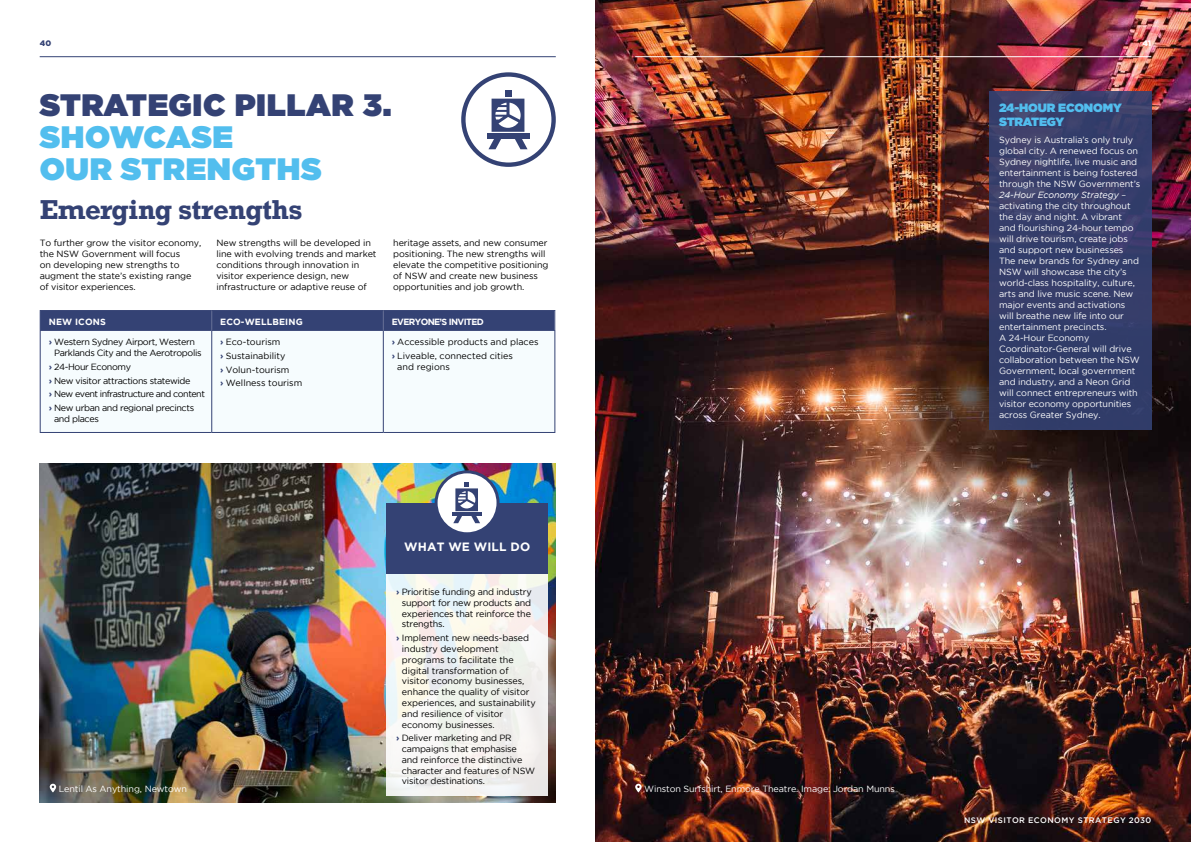
<style>
.page{position:relative;width:1191px;height:842px;background:#fff}
.page>*{position:absolute;margin:0;border:0;box-sizing:border-box;transform-origin:0 0}
.t1{font:900 31px/32px "Gotham";letter-spacing:.02em;color:#52beee}
.t2{font:900 31px "Gotham";letter-spacing:.02em;color:#344274}
.t3{font:700 25.7px "Rockwell";letter-spacing:-.02em;color:#344274}
.t4{font:900 12px/14px "Gotham";letter-spacing:-.01em;color:#52beee}
.t5{font:700 12px "Gotham";letter-spacing:.015em;color:#fff}
.t6{font:9px/10.8px "Gotham";letter-spacing:-.01em;color:#000}
.t7{font:9px/11px "Gotham";letter-spacing:-.01em;color:#fff}
.t8{font:9px/13.6px "Gotham";letter-spacing:-.04em;color:#000}
.t9{font:700 9px "Gotham";letter-spacing:.015em;color:#fff}
.t10{font:700 9px "Gotham";letter-spacing:-.065em;color:#fff}
.t11{font:500 8px "Gotham";letter-spacing:.055em;color:#fff}
.t12{font:900 8px "Gotham";color:#344274}
.t13{font:900 8px "Gotham";color:#fff}
.s1{font-weight:700;color:#344274}
.s2{font-style:italic}
</style>
<div class="page">
<img style="left:595px;top:0;width:596px;height:842px">
<hr style="left:635px;top:56px;width:516px;height:1px;background:#fff">
<hr style="left:40px;top:56px;width:516px;height:1px;background:#344274">
<div style="left:41px;top:331px;width:513px;height:101px;background:#f6fcfe"></div>
<hr style="left:40px;top:310px;width:172px;height:1px;background:#344274">
<hr style="left:212px;top:310px;width:171px;height:1px;background:#344274">
<hr style="left:383px;top:310px;width:172px;height:1px;background:#344274">
<hr style="left:40px;top:330px;width:172px;height:1px;background:#344274">
<hr style="left:40px;top:331px;width:1px;height:101px;background:#344274">
<hr style="left:212px;top:330px;width:171px;height:1px;background:#344274">
<hr style="left:211px;top:331px;width:1px;height:101px;background:#344274">
<hr style="left:383px;top:330px;width:172px;height:1px;background:#344274">
<hr style="left:383px;top:331px;width:1px;height:101px;background:#344274">
<hr style="left:554px;top:331px;width:1px;height:101px;background:#344274">
<hr style="left:40px;top:432px;width:172px;height:1px;background:#344274">
<hr style="left:212px;top:432px;width:171px;height:1px;background:#344274">
<hr style="left:383px;top:432px;width:172px;height:1px;background:#344274">
<div style="left:40px;top:311px;width:515px;height:19px;background:#344274"></div>
<div style="left:461px;top:72px;width:95px;height:95px;border:4px solid #344274;border-radius:50%"></div>
<div style="left:487px;top:134px;width:42px;height:5px;background:#344274"></div>
<div style="left:504px;top:90px;width:7px;height:7px;background:#344274"></div>
<svg style="left:488px;top:99px;width:39px;height:50px"></svg>
<img style="left:40px;top:464px;width:516px;height:338px">
<svg style="left:386px;top:574px;width:161px;height:221px;fill:#f5f4ed"></svg>
<div style="left:386px;top:503px;width:162px;height:71px;background:#344274"></div>
<div style="left:436px;top:472px;width:62px;height:62px;background:#fff;border-radius:50%"></div>
<div style="left:434px;top:470px;width:65px;height:65px;border:3px solid #344274;border-radius:50%"></div>
<hr style="left:452px;top:513px;width:29px;height:3px;background:#344274">
<svg style="left:453px;top:482px;width:27px;height:41px"></svg>
<div style="left:988px;top:91px;width:163px;height:338px;background:linear-gradient(to bottom,#3c406c,#303c69)"></div>
<svg style="left:50px;top:784px;width:6px;height:8px"></svg>
<svg style="left:635px;top:784px;width:6px;height:8px"></svg>
<p class="t12" style="left:40px;top:38px;width:13px">40</p>
<p class="t13" style="left:1142px;top:38px;width:10px">41</p>
<h1 class="t2" style="left:40px;top:82px;width:353px">STRATEGIC PILLAR 3.</h1>
<h1 class="t1" style="left:40px;top:120px;width:283px">SHOWCASE<br>OUR STRENGTHS</h1>
<h2 class="t3" style="left:40px;top:193px;width:264px">Emerging strengths</h2>
<p class="t6" style="left:40px;top:237px;width:163px">To further grow the visitor economy, the NSW Government will focus<br>on developing new strengths to augment the state’s existing range of visitor experiences.</p>
<p class="t6" style="left:216px;top:237px;width:162px">New strengths will be developed in line with evolving trends and market conditions through innovation in visitor experience design, new infrastructure or adaptive reuse of</p>
<p class="t6" style="left:393px;top:237px;width:157px">heritage assets, and new consumer positioning. The new strengths will elevate the competitive positioning of NSW and create new business opportunities and job growth.</p>
<p class="t9" style="left:49px;top:317px;width:59px">NEW ICONS</p>
<p class="t9" style="left:220px;top:317px;width:84px">ECO-WELLBEING</p>
<p class="t10" style="left:392px;top:317px;width:94px">EVERYONE’S INVITED</p>
<p class="t8" style="left:54px;top:337px;width:149px;line-height:10.8px;text-indent:-5px"><span class="s1">›</span> Western Sydney Airport, Western<br>Parklands City and the Aerotropolis</p>
<p class="t8" style="left:49px;top:360px;width:158px"><span class="s1">›</span> 24-Hour Economy<br><span class="s1">›</span> New visitor attractions statewide<br><span class="s1">›</span> New event infrastructure and content <span class="s1">›</span> New urban and regional precincts</p>
<p class="t8" style="left:54px;top:411px;width:46px">and places</p>
<p class="t6" style="left:220px;top:335px;width:84px;line-height:13.6px"><span class="s1">›</span> Eco-tourism<br><span class="s1">›</span> Sustainability<br><span class="s1">›</span> Volun-tourism<br><span class="s1">›</span> Wellness tourism</p>
<p class="t6" style="left:392px;top:335px;width:148px;line-height:13.6px"><span class="s1">›</span> Accessible products and places <span class="s1">›</span> Liveable, connected cities</p>
<p class="t6" style="left:397px;top:361px;width:54px">and regions</p>
<h3 class="t5" style="left:404px;top:540px;width:127px">WHAT WE WILL DO</h3>
<p class="t6" style="left:402px;top:586px;width:131px;text-align:justify;text-indent:-6px"><span class="s1">›</span> Prioritise funding and industry support for new products and experiences that reinforce the strengths.</p>
<p class="t6" style="left:402px;top:632px;width:135px;text-indent:-6px"><span class="s1">›</span> Implement new needs-based industry development programs to facilitate the digital transformation of visitor economy businesses, enhance the quality of visitor experiences, and sustainability and resilience of visitor economy businesses.</p>
<p class="t6" style="left:402px;top:732px;width:135px;text-indent:-6px"><span class="s1">›</span> Deliver marketing and PR campaigns that emphasise and reinforce the distinctive character and features of NSW visitor destinations.</p>
<p class="t7" style="left:59px;top:783px;width:130px">Lentil As Anything, Newtown</p>
<p class="t7" style="left:644px;top:783px;width:252px">Winston Surfshirt, Enmore Theatre. Image: Jordan Munns</p>
<h3 class="t4" style="left:999px;top:101px;width:124px">24-HOUR ECONOMY<br>STRATEGY</h3>
<p class="t7" style="left:999px;top:134px;width:143px">Sydney is Australia’s only truly global city. A renewed focus on<br>Sydney nightlife, live music and entertainment is being fostered through the NSW Government’s<br><span class="s2">24-Hour Economy Strategy</span> – activating the city throughout the day and night. A vibrant and flourishing 24-hour tempo will drive tourism, create jobs and support new businesses<br>The new brands for Sydney and<br>NSW will showcase the city’s world-class hospitality, culture, arts and live music scene. New major events and activations will breathe new life into our entertainment precincts.<br>A 24-Hour Economy<br>Coordinator-General will drive collaboration between the NSW<br>Government, local government and industry, and a Neon Grid will connect entrepreneurs with visitor economy opportunities across Greater Sydney.</p>
<p class="t11" style="left:964px;top:816px;width:189px">NSW VISITOR ECONOMY STRATEGY 2030</p>
</div>
